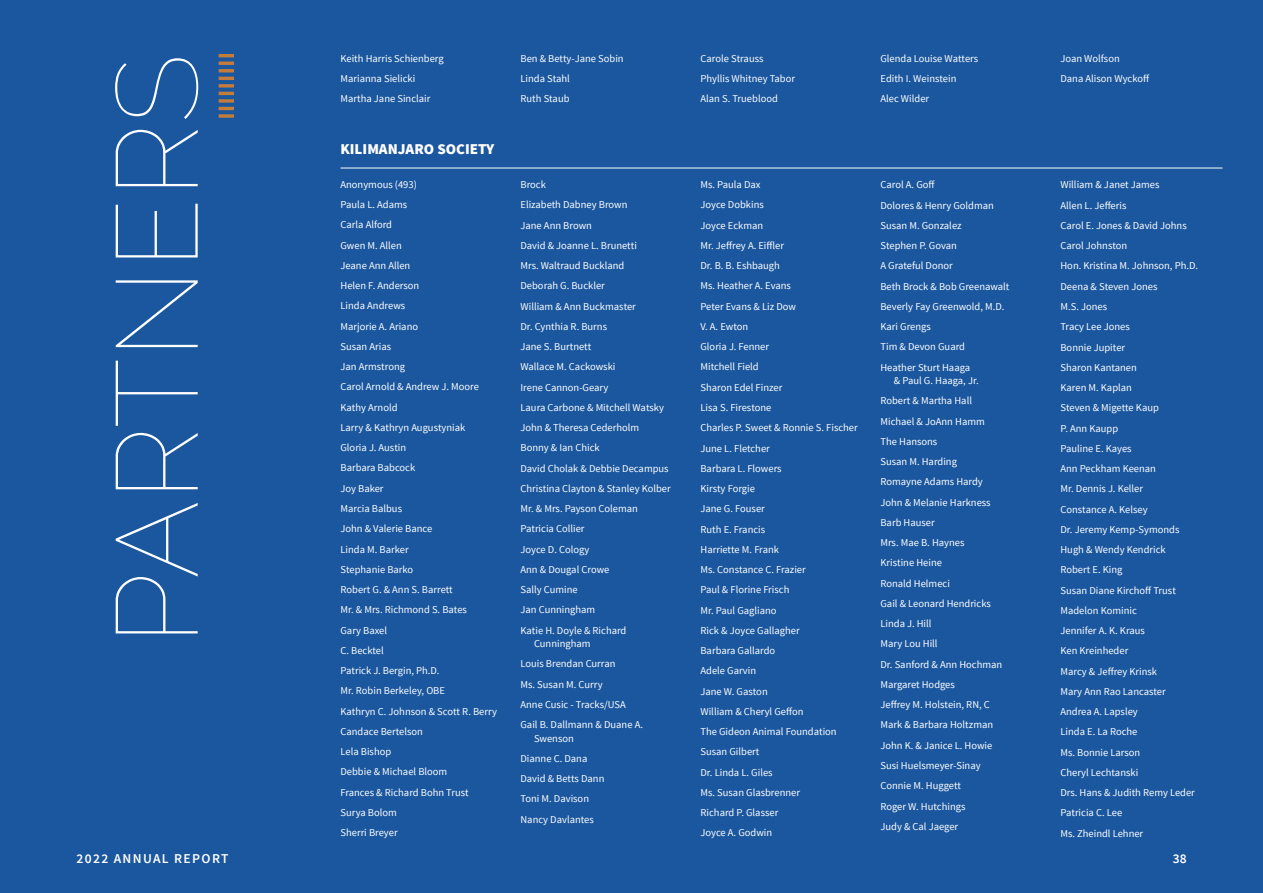
<style>
.page{position:relative;width:1263px;height:893px;background:#1b579e}
.page>*{position:absolute;margin:0;border:0;box-sizing:border-box;transform-origin:0 0}
.t1{font:100 115.5px "Raleway";color:#fff}
.t2{font:900 15px "Source Sans Pro";color:#fff}
.t3{font:600 13.5px "Source Sans Pro";letter-spacing:.1em;color:#fff}
.t4{font:10.5px/20.2px "Source Sans Pro";color:#fff}
</style>
<div class="page">
<svg style="left:219px;top:54px;width:15px;height:64px"></svg>
<hr style="left:340px;top:168px;width:882px;height:1px;background:#fff">
<h1 class="t1" style="left:89px;top:645px;width:592px;rotate:-90deg">PARTNERS</h1>
<p class="t4" style="left:340px;top:48px;width:105px">Keith Harris Schienberg<br>Marianna Sielicki<br>Martha Jane Sinclair</p>
<p class="t4" style="left:520px;top:48px;width:105px">Ben &amp; Betty-Jane Sobin<br>Linda Stahl<br>Ruth Staub</p>
<p class="t4" style="left:700px;top:48px;width:96px">Carole Strauss<br>Phyllis Whitney Tabor<br>Alan S. Trueblood</p>
<p class="t4" style="left:880px;top:48px;width:99px">Glenda Louise Watters<br>Edith I. Weinstein<br>Alec Wilder</p>
<p class="t4" style="left:1060px;top:48px;width:90px">Joan Wolfson<br>Dana Alison Wyckoff</p>
<h2 class="t2" style="left:340px;top:139px;width:155px">KILIMANJARO SOCIETY</h2>
<p class="t4" style="left:340px;top:174px;width:158px">Anonymous (493)<br>Paula L. Adams<br>Carla Alford<br>Gwen M. Allen<br>Jeane Ann Allen<br>Helen F. Anderson<br>Linda Andrews<br>Marjorie A. Ariano<br>Susan Arias<br>Jan Armstrong<br>Carol Arnold &amp; Andrew J. Moore<br>Kathy Arnold<br>Larry &amp; Kathryn Augustyniak<br>Gloria J. Austin<br>Barbara Babcock<br>Joy Baker<br>Marcia Balbus<br>John &amp; Valerie Bance<br>Linda M. Barker<br>Stephanie Barko<br>Robert G. &amp; Ann S. Barrett<br>Mr. &amp; Mrs. Richmond S. Bates<br>Gary Baxel<br>C. Becktel<br>Patrick J. Bergin, Ph.D.<br>Mr. Robin Berkeley, OBE<br>Kathryn C. Johnson &amp; Scott R. Berry<br>Candace Bertelson<br>Lela Bishop<br>Debbie &amp; Michael Bloom<br>Frances &amp; Richard Bohn Trust<br>Surya Bolom<br>Sherri Breyer</p>
<p class="t4" style="left:520px;top:175px;width:152px">Brock<br>Elizabeth Dabney Brown<br>Jane Ann Brown<br>David &amp; Joanne L. Brunetti<br>Mrs. Waltraud Buckland<br>Deborah G. Buckler<br>William &amp; Ann Buckmaster<br>Dr. Cynthia R. Burns<br>Jane S. Burtnett<br>Wallace M. Cackowski<br>Irene Cannon-Geary<br>Laura Carbone &amp; Mitchell Watsky<br>John &amp; Theresa Cederholm<br>Bonny &amp; Ian Chick<br>David Cholak &amp; Debbie Decampus<br>Christina Clayton &amp; Stanley Kolber<br>Mr. &amp; Mrs. Payson Coleman<br>Patricia Collier<br>Joyce D. Cology<br>Ann &amp; Dougal Crowe<br>Sally Cumine<br>Jan Cunningham<br>Katie H. Doyle &amp; Richard</p>
<p class="t4" style="left:700px;top:175px;width:159px">Ms. Paula Dax<br>Joyce Dobkins<br>Joyce Eckman<br>Mr. Jeffrey A. Eiffler<br>Dr. B. B. Eshbaugh<br>Ms. Heather A. Evans<br>Peter Evans &amp; Liz Dow<br>V. A. Ewton<br>Gloria J. Fenner<br>Mitchell Field<br>Sharon Edel Finzer<br>Lisa S. Firestone<br>Charles P. Sweet &amp; Ronnie S. Fischer<br>June L. Fletcher<br>Barbara L. Flowers<br>Kirsty Forgie<br>Jane G. Fouser<br>Ruth E. Francis<br>Harriette M. Frank<br>Ms. Constance C. Frazier<br>Paul &amp; Florine Frisch<br>Mr. Paul Gagliano<br>Rick &amp; Joyce Gallagher<br>Barbara Gallardo<br>Adele Garvin<br>Jane W. Gaston<br>William &amp; Cheryl Geffon<br>The Gideon Animal Foundation<br>Susan Gilbert<br>Dr. Linda L. Giles<br>Ms. Susan Glasbrenner<br>Richard P. Glasser<br>Joyce A. Godwin</p>
<p class="t4" style="left:880px;top:175px;width:131px">Carol A. Goff<br>Dolores &amp; Henry Goldman<br>Susan M. Gonzalez<br>Stephen P. Govan<br>A Grateful Donor<br>Beth Brock &amp; Bob Greenawalt<br>Beverly Fay Greenwold, M.D.<br>Kari Grengs<br>Tim &amp; Devon Guard<br>Heather Sturt Haaga</p>
<p class="t4" style="left:1060px;top:175px;width:139px">William &amp; Janet James<br>Allen L. Jefferis<br>Carol E. Jones &amp; David Johns<br>Carol Johnston<br>Hon. Kristina M. Johnson, Ph.D.<br>Deena &amp; Steven Jones<br>M.S. Jones<br>Tracy Lee Jones<br>Bonnie Jupiter<br>Sharon Kantanen<br>Karen M. Kaplan<br>Steven &amp; Migette Kaup<br>P. Ann Kaupp<br>Pauline E. Kayes<br>Ann Peckham Keenan<br>Mr. Dennis J. Keller<br>Constance A. Kelsey<br>Dr. Jeremy Kemp-Symonds<br>Hugh &amp; Wendy Kendrick<br>Robert E. King<br>Susan Diane Kirchoff Trust<br>Madelon Kominic<br>Jennifer A. K. Kraus<br>Ken Kreinheder<br>Marcy &amp; Jeffrey Krinsk<br>Mary Ann Rao Lancaster<br>Andrea A. Lapsley<br>Linda E. La Roche<br>Ms. Bonnie Larson<br>Cheryl Lechtanski<br>Drs. Hans &amp; Judith Remy Leder<br>Patricia C. Lee<br>Ms. Zheindl Lehner</p>
<p class="t4" style="left:880px;top:371px;width:123px;text-indent:14px">&amp; Paul G. Haaga, Jr.<br>Robert &amp; Martha Hall<br>Michael &amp; JoAnn Hamm<br>The Hansons<br>Susan M. Harding<br>Romayne Adams Hardy<br>John &amp; Melanie Harkness<br>Barb Hauser<br>Mrs. Mae B. Haynes<br>Kristine Heine<br>Ronald Helmeci<br>Gail &amp; Leonard Hendricks<br>Linda J. Hill<br>Mary Lou Hill<br>Dr. Sanford &amp; Ann Hochman<br>Margaret Hodges<br>Jeffrey M. Holstein, RN, C<br>Mark &amp; Barbara Holtzman<br>John K. &amp; Janice L. Howie<br>Susi Huelsmeyer-Sinay<br>Connie M. Huggett<br>Roger W. Hutchings<br>Judy &amp; Cal Jaeger</p>
<p class="t4" style="left:520px;top:634px;width:124px;text-indent:14px">Cunningham<br>Louis Brendan Curran<br>Ms. Susan M. Curry<br>Anne Cusic - Tracks/USA<br>Gail B. Dallmann &amp; Duane A.</p>
<p class="t4" style="left:520px;top:728px;width:85px;text-indent:14px">Swenson<br>Dianne C. Dana<br>David &amp; Betts Dann<br>Toni M. Davison<br>Nancy Davlantes</p>
<p class="t3" style="left:76px;top:850px;width:154px">2022 ANNUAL REPORT</p>
<p class="t3" style="left:1173px;top:850px;width:15px">38</p>
</div>
